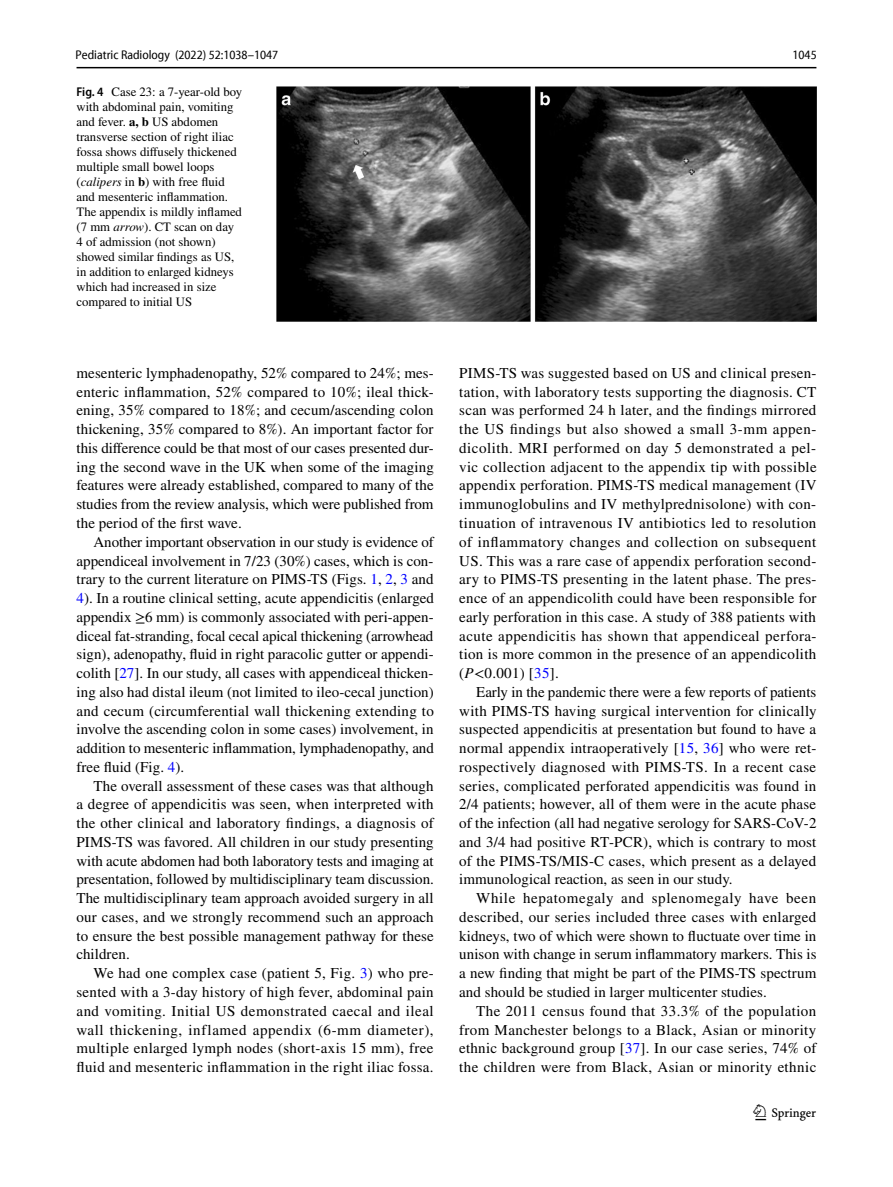
<style>
.page{position:relative;width:893px;height:1187px;background:#fff}
.page>*{position:absolute;margin:0;border:0;box-sizing:border-box;transform-origin:0 0}
.t1{font:22.5px "Springnew Regular 3";color:#000}
.t2{font:15px/18.8px "STIX";letter-spacing:.005em;color:#000;text-align:justify}
.t3{font:12.75px/15px "STIX";color:#000}
.t4{font:semi-condensed 12.75px "Myriad Pro Unic";color:#000}
.s1{font-family:"Myriad Pro";font-weight:600;font-stretch:semi-condensed}
.s2{font-weight:700}
.s3{font-style:italic}
.s4{color:#00f}
</style>
<div class="page">
<hr style="left:77px;top:67px;width:739px;height:1px;background:#000">
<img style="left:276px;top:87px;width:540px;height:234px">
<p class="t4" style="left:76px;top:50px;width:204px">Pediatric Radiology (2022) 52:1038–1047</p>
<p class="t4" style="left:792px;top:50px;width:26px">1045</p>
<p class="t3" style="left:77px;top:85px;width:167px"><span class="s1">Fig. 4</span> Case 23: a 7-year-old boy with abdominal pain, vomiting and fever. <span class="s2">a, b</span> US abdomen transverse section of right iliac fossa shows diffusely thickened multiple small bowel loops (<span class="s3">calipers</span> in <span class="s2">b</span>) with free fluid and mesenteric inflammation.<br>The appendix is mildly inflamed (7 mm <span class="s3">arrow</span>). CT scan on day<br>4 of admission (not shown) showed similar findings as US, in addition to enlarged kidneys which had increased in size compared to initial US</p>
<p class="t2" style="left:77px;top:364px;width:359px">mesenteric lymphadenopathy, 52% compared to 24%; mes&shy;enteric inflammation, 52% compared to 10%; ileal thick&shy;ening, 35% compared to 18%; and cecum/ascending colon thickening, 35% compared to 8%). An important factor for this difference could be that most of our cases presented dur&shy;ing the second wave in the UK when some of the imaging features were already established, compared to many of the studies from the review analysis, which were published from the period of the first wave.</p>
<p class="t2" style="left:77px;top:533px;width:359px;text-indent:17px">Another important observation in our study is evidence of appendiceal involvement in 7/23 (30%) cases, which is con&shy;trary to the current literature on PIMS-TS (Figs. <span class="s4">1</span>, <span class="s4">2</span>, <span class="s4">3</span> and <span class="s4">4</span>). In a routine clinical setting, acute appendicitis (enlarged appendix ≥6 mm) is commonly associated with peri-appen&shy;diceal fat-stranding, focal cecal apical thickening (arrowhead sign), adenopathy, fluid in right paracolic gutter or appendi&shy;colith [<span class="s4">27</span>]. In our study, all cases with appendiceal thicken&shy;ing also had distal ileum (not limited to ileo-cecal junction) and cecum (circumferential wall thickening extending to involve the ascending colon in some cases) involvement, in addition to mesenteric inflammation, lymphadenopathy, and free fluid (Fig. <span class="s4">4</span>).</p>
<p class="t2" style="left:77px;top:777px;width:359px;text-indent:17px">The overall assessment of these cases was that although a degree of appendicitis was seen, when interpreted with the other clinical and laboratory findings, a diagnosis of PIMS-TS was favored. All children in our study presenting with acute abdomen had both laboratory tests and imaging at presentation, followed by multidisciplinary team discussion.<br>The multidisciplinary team approach avoided surgery in all our cases, and we strongly recommend such an approach to ensure the best possible management pathway for these children.</p>
<p class="t2" style="left:77px;top:964px;width:359px;text-indent:17px">We had one complex case (patient 5, Fig. <span class="s4">3</span>) who pre&shy;sented with a 3-day history of high fever, abdominal pain and vomiting. Initial US demonstrated caecal and ileal wall thickening, inflamed appendix (6-mm diameter), multiple enlarged lymph nodes (short-axis 15 mm), free fluid and mesenteric inflammation in the right iliac fossa.</p>
<p class="t2" style="left:459px;top:364px;width:359px">PIMS-TS was suggested based on US and clinical presen&shy;tation, with laboratory tests supporting the diagnosis. CT scan was performed 24 h later, and the findings mirrored the US findings but also showed a small 3-mm appen&shy;dicolith. MRI performed on day 5 demonstrated a pel&shy;vic collection adjacent to the appendix tip with possible appendix perforation. PIMS-TS medical management (IV immunoglobulins and IV methylprednisolone) with con&shy;tinuation of intravenous IV antibiotics led to resolution of inflammatory changes and collection on subsequent US. This was a rare case of appendix perforation second&shy;ary to PIMS-TS presenting in the latent phase. The pres&shy;ence of an appendicolith could have been responsible for early perforation in this case. A study of 388 patients with acute appendicitis has shown that appendiceal perfora&shy;tion is more common in the presence of an appendicolith (<span class="s3">P</span>&lt;0.001) [<span class="s4">35</span>].</p>
<p class="t2" style="left:459px;top:683px;width:359px;text-indent:17px">Early in the pandemic there were a few reports of patients with PIMS-TS having surgical intervention for clinically suspected appendicitis at presentation but found to have a normal appendix intraoperatively [<span class="s4">15</span>, <span class="s4">36</span>] who were ret&shy;rospectively diagnosed with PIMS-TS. In a recent case series, complicated perforated appendicitis was found in 2/4 patients; however, all of them were in the acute phase of the infection (all had negative serology for SARS-CoV-2 and 3/4 had positive RT-PCR), which is contrary to most of the PIMS-TS/MIS-C cases, which present as a delayed immunological reaction, as seen in our study.</p>
<p class="t2" style="left:459px;top:889px;width:359px;text-indent:17px">While hepatomegaly and splenomegaly have been described, our series included three cases with enlarged kidneys, two of which were shown to fluctuate over time in unison with change in serum inflammatory markers. This is a new finding that might be part of the PIMS-TS spectrum and should be studied in larger multicenter studies.</p>
<p class="t2" style="left:459px;top:1002px;width:359px;text-indent:17px">The 2011 census found that 33.3% of the population from Manchester belongs to a Black, Asian or minority ethnic background group [<span class="s4">37</span>]. In our case series, 74% of the children were from Black, Asian or minority ethnic</p>
<h1 class="t1" style="left:755px;top:1104px;width:62px">1 3</h1>
</div>
